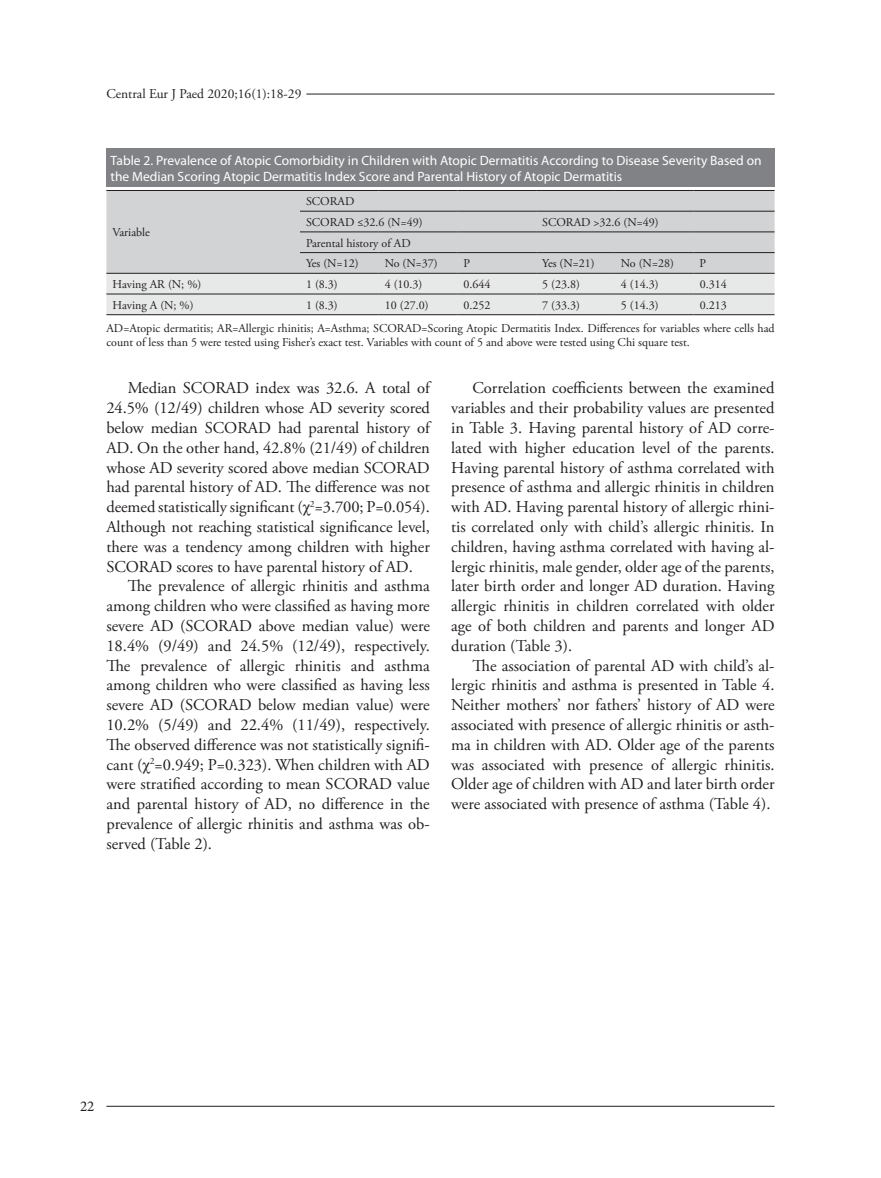
<style>
.page{position:relative;width:881px;height:1178px;background:#fff}
.page>*{position:absolute;margin:0;border:0;box-sizing:border-box;transform-origin:0 0}
.Tekst{font:16.5px/19.8px "Adobe Garamond Pro";color:#231f20;text-align:justify}
.t1{font:15px "Minion Pro";color:#231f20}
.Tabela_naslov{font:13.5px/16.2px "Myriad Pro";color:#fff}
.Glava_lijevo{font:13.5px "Adobe Garamond Pro";color:#231f20}
.Tabela_potpis{font:12px/14.4px "Adobe Garamond Pro";color:#231f20}
.Tabela{font:12px "Adobe Garamond Pro";color:#231f20}
.s1{font-family:"Times New Roman"}
</style>
<div class="page">
<hr style="left:306px;top:94px;width:468px;height:1px;background:#231f20">
<hr style="left:106px;top:1106px;width:668px;height:1px;background:#231f20">
<div style="left:106px;top:149px;width:668px;height:38px;background:#808285"></div>
<div style="left:106px;top:191px;width:668px;height:82px;background:#d1d3d4"></div>
<div style="left:106px;top:274px;width:668px;height:40px;background:#e7e8e8"></div>
<hr style="left:106px;top:190px;width:194px;height:1px;background:#231f20">
<hr style="left:300px;top:190px;width:78px;height:1px;background:#231f20">
<hr style="left:378px;top:190px;width:79px;height:1px;background:#231f20">
<hr style="left:457px;top:190px;width:79px;height:1px;background:#231f20">
<hr style="left:536px;top:190px;width:78px;height:1px;background:#231f20">
<hr style="left:614px;top:190px;width:79px;height:1px;background:#231f20">
<hr style="left:693px;top:190px;width:81px;height:1px;background:#231f20">
<hr style="left:300px;top:211px;width:78px;height:1px;background:#231f20">
<hr style="left:378px;top:211px;width:79px;height:1px;background:#231f20">
<hr style="left:457px;top:211px;width:79px;height:1px;background:#231f20">
<hr style="left:536px;top:211px;width:78px;height:1px;background:#231f20">
<hr style="left:614px;top:211px;width:79px;height:1px;background:#231f20">
<hr style="left:693px;top:211px;width:81px;height:1px;background:#231f20">
<hr style="left:300px;top:231px;width:78px;height:1px;background:#231f20">
<hr style="left:378px;top:231px;width:79px;height:1px;background:#231f20">
<hr style="left:457px;top:231px;width:79px;height:1px;background:#231f20">
<hr style="left:536px;top:231px;width:78px;height:1px;background:#231f20">
<hr style="left:614px;top:231px;width:79px;height:1px;background:#231f20">
<hr style="left:693px;top:231px;width:81px;height:1px;background:#231f20">
<hr style="left:300px;top:252px;width:78px;height:1px;background:#231f20">
<hr style="left:378px;top:252px;width:79px;height:1px;background:#231f20">
<hr style="left:457px;top:252px;width:79px;height:1px;background:#231f20">
<hr style="left:536px;top:252px;width:78px;height:1px;background:#231f20">
<hr style="left:614px;top:252px;width:79px;height:1px;background:#231f20">
<hr style="left:693px;top:252px;width:81px;height:1px;background:#231f20">
<hr style="left:106px;top:273px;width:194px;height:1px;background:#231f20">
<hr style="left:300px;top:273px;width:78px;height:1px;background:#231f20">
<hr style="left:378px;top:273px;width:79px;height:1px;background:#231f20">
<hr style="left:457px;top:273px;width:79px;height:1px;background:#231f20">
<hr style="left:536px;top:273px;width:78px;height:1px;background:#231f20">
<hr style="left:614px;top:273px;width:79px;height:1px;background:#231f20">
<hr style="left:693px;top:273px;width:81px;height:1px;background:#231f20">
<hr style="left:106px;top:294px;width:194px;height:1px;background:#231f20">
<hr style="left:300px;top:294px;width:78px;height:1px;background:#231f20">
<hr style="left:378px;top:294px;width:79px;height:1px;background:#231f20">
<hr style="left:457px;top:294px;width:79px;height:1px;background:#231f20">
<hr style="left:536px;top:294px;width:78px;height:1px;background:#231f20">
<hr style="left:614px;top:294px;width:79px;height:1px;background:#231f20">
<hr style="left:693px;top:294px;width:81px;height:1px;background:#231f20">
<hr style="left:106px;top:314px;width:194px;height:1px;background:#231f20">
<hr style="left:300px;top:314px;width:78px;height:1px;background:#231f20">
<hr style="left:378px;top:314px;width:79px;height:1px;background:#231f20">
<hr style="left:457px;top:314px;width:79px;height:1px;background:#231f20">
<hr style="left:536px;top:314px;width:78px;height:1px;background:#231f20">
<hr style="left:614px;top:314px;width:79px;height:1px;background:#231f20">
<hr style="left:693px;top:314px;width:81px;height:1px;background:#231f20">
<p class="Glava_lijevo" style="left:106px;top:86px;width:196px">Central Eur J Paed 2020;16(1):18-29</p>
<p class="Tabela_naslov" style="left:111px;top:153px;width:652px">Table 2. Prevalence of Atopic Comorbidity in Children with Atopic Dermatitis According to Disease Severity Based on the Median Scoring Atopic Dermatitis Index Score and Parental History of Atopic Dermatitis</p>
<p class="Tabela" style="left:112px;top:225px;width:39px">Variable</p>
<p class="Tabela" style="left:306px;top:194px;width:50px">SCORAD</p>
<p class="Tabela" style="left:306px;top:215px;width:118px">SCORAD ≤32.6 (N=49)</p>
<p class="Tabela" style="left:542px;top:215px;width:118px">SCORAD &gt;32.6 (N=49)</p>
<p class="Tabela" style="left:306px;top:236px;width:106px">Parental history of AD</p>
<p class="Tabela" style="left:306px;top:256px;width:54px">Yes (N=12)</p>
<p class="Tabela" style="left:384px;top:256px;width:54px">No (N=37)</p>
<p class="Tabela" style="left:463px;top:256px;width:8px">P</p>
<p class="Tabela" style="left:542px;top:256px;width:54px">Yes (N=21)</p>
<p class="Tabela" style="left:620px;top:256px;width:54px">No (N=28)</p>
<p class="Tabela" style="left:699px;top:256px;width:8px">P</p>
<p class="Tabela" style="left:112px;top:277px;width:90px">Having AR (N; %)</p>
<p class="Tabela" style="left:306px;top:277px;width:33px">1 (8.3)</p>
<p class="Tabela" style="left:384px;top:277px;width:39px">4 (10.3)</p>
<p class="Tabela" style="left:463px;top:277px;width:28px">0.644</p>
<p class="Tabela" style="left:542px;top:277px;width:39px">5 (23.8)</p>
<p class="Tabela" style="left:620px;top:277px;width:39px">4 (14.3)</p>
<p class="Tabela" style="left:699px;top:277px;width:28px">0.314</p>
<p class="Tabela" style="left:112px;top:298px;width:83px">Having A (N; %)</p>
<p class="Tabela" style="left:306px;top:298px;width:33px">1 (8.3)</p>
<p class="Tabela" style="left:384px;top:298px;width:45px">10 (27.0)</p>
<p class="Tabela" style="left:463px;top:298px;width:28px">0.252</p>
<p class="Tabela" style="left:542px;top:298px;width:39px">7 (33.3)</p>
<p class="Tabela" style="left:620px;top:298px;width:39px">5 (14.3)</p>
<p class="Tabela" style="left:699px;top:298px;width:28px">0.213</p>
<p class="Tabela_potpis" style="left:106px;top:321px;width:669px">AD=Atopic dermatitis; AR=Allergic rhinitis; A=Asthma; SCORAD=Scoring Atopic Dermatitis Index. Differences for variables where cells had count of less than 5 were tested using Fisher’s exact test. Variables with count of 5 and above were tested using Chi square test.</p>
<p class="Tekst" style="left:106px;top:379px;width:325px;text-indent:21px">Median SCORAD index was 32.6. A total of 24.5% (12/49) children whose AD severity scored below median SCORAD had parental history of AD. On the other hand, 42.8% (21/49) of children whose AD severity scored above median SCORAD had parental history of AD. The difference was not deemed statistically significant (<span class="s1">χ</span><sup>2</sup>=3.700; P=0.054).<br>Although not reaching statistical significance level, there was a tendency among children with higher SCORAD scores to have parental history of AD.</p>
<p class="Tekst" style="left:106px;top:577px;width:325px;text-indent:21px">The prevalence of allergic rhinitis and asthma among children who were classified as having more severe AD (SCORAD above median value) were 18.4% (9/49) and 24.5% (12/49), respectively.<br>The prevalence of allergic rhinitis and asthma among children who were classified as having less severe AD (SCORAD below median value) were 10.2% (5/49) and 22.4% (11/49), respectively.<br>The observed difference was not statistically signifi&shy;cant (<span class="s1">χ</span><sup>2</sup>=0.949; P=0.323). When children with AD were stratified according to mean SCORAD value and parental history of AD, no difference in the prevalence of allergic rhinitis and asthma was ob&shy;served (Table 2).</p>
<p class="Tekst" style="left:451px;top:379px;width:325px;text-indent:21px">Correlation coefficients between the examined variables and their probability values are presented in Table 3. Having parental history of AD corre&shy;lated with higher education level of the parents.<br>Having parental history of asthma correlated with presence of asthma and allergic rhinitis in children with AD. Having parental history of allergic rhini&shy;tis correlated only with child’s allergic rhinitis. In children, having asthma correlated with having al&shy;lergic rhinitis, male gender, older age of the parents, later birth order and longer AD duration. Having allergic rhinitis in children correlated with older age of both children and parents and longer AD duration (Table 3).</p>
<p class="Tekst" style="left:451px;top:656px;width:325px;text-indent:21px">The association of parental AD with child’s al&shy;lergic rhinitis and asthma is presented in Table 4.<br>Neither mothers’ nor fathers’ history of AD were associated with presence of allergic rhinitis or asth&shy;ma in children with AD. Older age of the parents was associated with presence of allergic rhinitis.<br>Older age of children with AD and later birth order were associated with presence of asthma (Table 4).</p>
<p class="t1" style="left:80px;top:1096px;width:16px">22</p>
</div>
